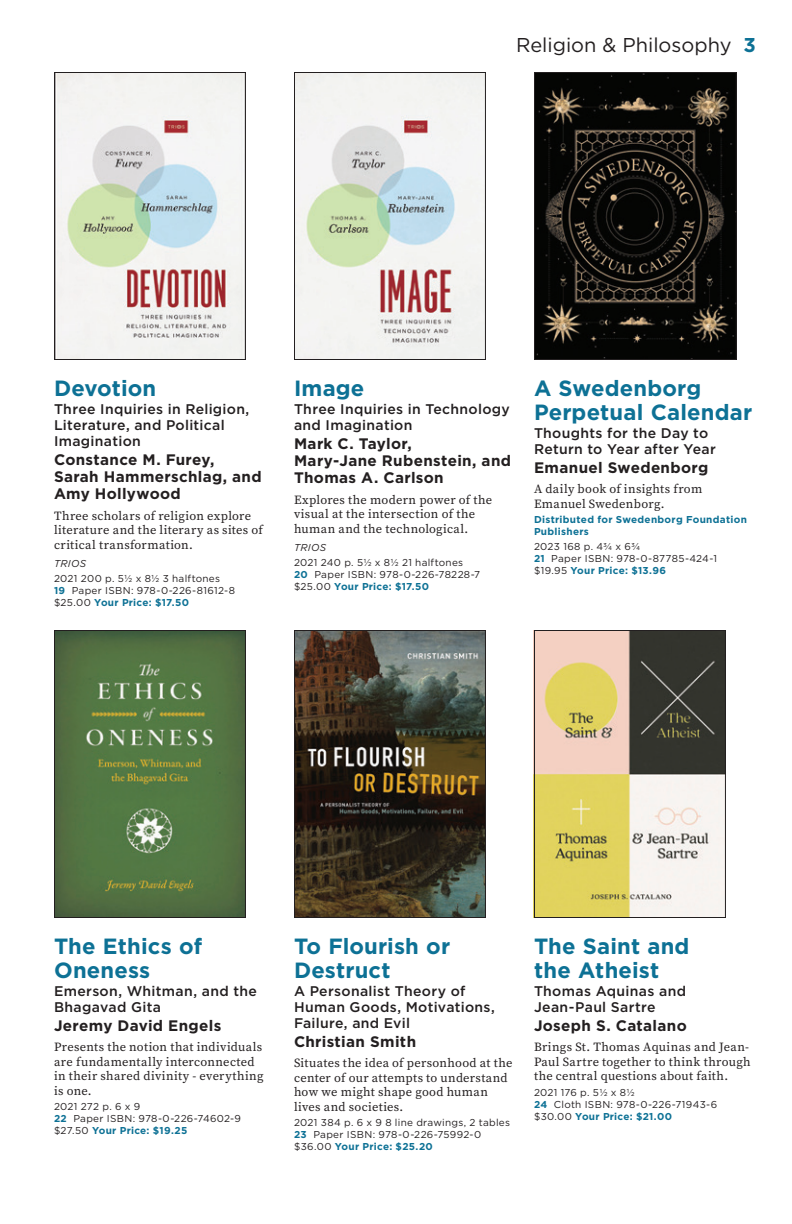
<style>
.page{position:relative;width:792px;height:1224px;background:#fff}
.page>*{position:absolute;margin:0;border:0;box-sizing:border-box;transform-origin:0 0}
._6title{font:700 22px/24px "Gotham";letter-spacing:.01em;color:#0d7195}
.category-top{font:20px "Gotham";color:#231f20}
._6author{font:700 15.2px/17.2px "Gotham";letter-spacing:.02em;color:#231f20}
._6title-2{font:700 15.2px/17.2px "Gotham";letter-spacing:.02em;color:#231f20}
._6subtitle{font:500 14px/16px "Gotham";letter-spacing:.02em;color:#231f20}
._6title-3{font:500 14px/16px "Gotham";letter-spacing:.025em;color:#231f20}
._6text{font:12.4px/14.4px "Source Serif Pro";letter-spacing:.025em;color:#231f20}
._6title-4{font:12.4px/14.4px "Source Serif Pro";letter-spacing:.025em;color:#231f20}
._6biblisting{font:10px/12px "Gotham";letter-spacing:.025em;color:#231f20}
._6title-5{font:10px/12px "Gotham";letter-spacing:.03em;color:#231f20}
._6biblisting-2{font:700 10px/12px "Gotham";letter-spacing:.03em;color:#0d7195}
._6_series{font:italic 10px "Gotham";letter-spacing:.03em;color:#231f20}
.s1{font-weight:700;color:#0d7195}
.s2{font-style:italic}
</style>
<div class="page">
<img style="left:56px;top:74px;width:188px;height:284px">
<div style="left:54px;top:72px;width:192px;height:288px;border:1px solid #231f20"></div>
<img style="left:536px;top:74px;width:199px;height:284px">
<div style="left:534px;top:72px;width:203px;height:288px;border:1px solid #231f20"></div>
<img style="left:296px;top:74px;width:188px;height:284px">
<div style="left:294px;top:72px;width:192px;height:288px;border:1px solid #231f20"></div>
<img style="left:56px;top:632px;width:188px;height:284px">
<div style="left:54px;top:630px;width:192px;height:288px;border:1px solid #231f20"></div>
<img style="left:296px;top:632px;width:188px;height:284px">
<div style="left:294px;top:630px;width:192px;height:288px;border:1px solid #231f20"></div>
<img style="left:536px;top:632px;width:188px;height:284px">
<div style="left:534px;top:630px;width:192px;height:288px;border:1px solid #231f20"></div>
<p class="category-top" style="left:516px;top:32px;width:241px">Religion &amp; Philosophy <span class="s1">3</span></p>
<p class="_6title" style="left:54px;top:376px;width:104px">Devotion</p>
<p class="_6subtitle" style="left:54px;top:400px;width:197px">Three Inquiries in Religion,<br>Literature, and Political<br>Imagination</p>
<p class="_6author" style="left:54px;top:451px;width:209px">Constance M. Furey,<br>Sarah Hammerschlag, and<br>Amy Hollywood</p>
<p class="_6text" style="left:54px;top:508px;width:210px">Three scholars of religion explore literature and the literary as sites of critical transformation.</p>
<p class="_6_series" style="left:54px;top:557px;width:34px">TRIOS</p>
<p class="_6biblisting" style="left:54px;top:572px;width:182px">2021 200 p. 51/2 x 81/2 3 halftones<br><span class="s1">19</span> Paper ISBN: 978-0-226-81612-8 $25.00 <span class="s1">Your Price: $17.50</span></p>
<p class="_6title" style="left:294px;top:376px;width:72px">Image</p>
<p class="_6title-3" style="left:294px;top:400px;width:217px">Three Inquiries in Technology and Imagination</p>
<p class="_6title-2" style="left:294px;top:435px;width:219px">Mark C. Taylor,<br>Mary-Jane Rubenstein, and<br>Thomas A. Carlson</p>
<p class="_6title-4" style="left:294px;top:492px;width:200px">Explores the modern power of the visual at the intersection of the human and the technological.</p>
<p class="_6title-5" style="left:294px;top:539px;width:171px;line-height:15.2px"><span class="s2">TRIOS<br></span>2021 240 p. 51/2 x 81/2 21 halftones</p>
<p class="_6title-5" style="left:294px;top:568px;width:188px"><span class="s1">20</span> Paper ISBN: 978-0-226-78228-7 $25.00 <span class="s1">Your Price: $17.50</span></p>
<p class="_6title" style="left:534px;top:376px;width:220px">A Swedenborg<br>Perpetual Calendar</p>
<p class="_6subtitle" style="left:534px;top:424px;width:184px">Thoughts for the Day to<br>Return to Year after Year</p>
<p class="_6author" style="left:534px;top:459px;width:176px">Emanuel Swedenborg</p>
<p class="_6text" style="left:534px;top:482px;width:170px">A daily book of insights from<br>Emanuel Swedenborg.</p>
<p class="_6biblisting-2" style="left:534px;top:513px;width:214px">Distributed for Swedenborg Foundation<br>Publishers</p>
<p class="_6biblisting" style="left:534px;top:541px;width:185px">2023 168 p. 43/4 x 63/4<br><span class="s1">21</span> Paper ISBN: 978-0-87785-424-1 $19.95 <span class="s1">Your Price: $13.96</span></p>
<p class="_6title" style="left:54px;top:934px;width:150px">The Ethics of<br>Oneness</p>
<p class="_6title-3" style="left:54px;top:982px;width:204px">Emerson, Whitman, and the<br>Bhagavad Gita</p>
<p class="_6title-2" style="left:54px;top:1017px;width:169px">Jeremy David Engels</p>
<p class="_6title-4" style="left:54px;top:1040px;width:211px">Presents the notion that individuals are fundamentally interconnected in their shared divinity - everything is one.</p>
<p class="_6title-5" style="left:54px;top:1100px;width:189px">2021 272 p. 6 x 9<br><span class="s1">22</span> Paper ISBN: 978-0-226-74602-9 $27.50 <span class="s1">Your Price: $19.25</span></p>
<p class="_6title" style="left:294px;top:934px;width:158px">To Flourish or<br>Destruct</p>
<p class="_6subtitle" style="left:294px;top:982px;width:202px">A Personalist Theory of<br>Human Goods, Motivations,<br>Failure, and Evil</p>
<p class="_6author" style="left:294px;top:1033px;width:124px">Christian Smith</p>
<p class="_6text" style="left:294px;top:1056px;width:220px">Situates the idea of personhood at the center of our attempts to understand how we might shape good human lives and societies.</p>
<p class="_6biblisting" style="left:294px;top:1116px;width:218px">2021 384 p. 6 x 9 8 line drawings, 2 tables<br><span class="s1">23</span> Paper ISBN: 978-0-226-75992-0 $36.00 <span class="s1">Your Price: $25.20</span></p>
<p class="_6title" style="left:534px;top:934px;width:157px">The Saint and the Atheist</p>
<p class="_6subtitle" style="left:534px;top:982px;width:154px">Thomas Aquinas and<br>Jean-Paul Sartre</p>
<p class="_6author" style="left:534px;top:1017px;width:154px">Joseph S. Catalano</p>
<p class="_6text" style="left:534px;top:1040px;width:218px">Brings St. Thomas Aquinas and Jean-<br>Paul Sartre together to think through the central questions about faith.</p>
<p class="_6biblisting" style="left:534px;top:1086px;width:185px">2021 176 p. 51/2 x 81/2<br><span class="s1">24</span> Cloth ISBN: 978-0-226-71943-6 $30.00 <span class="s1">Your Price: $21.00</span></p>
</div>
